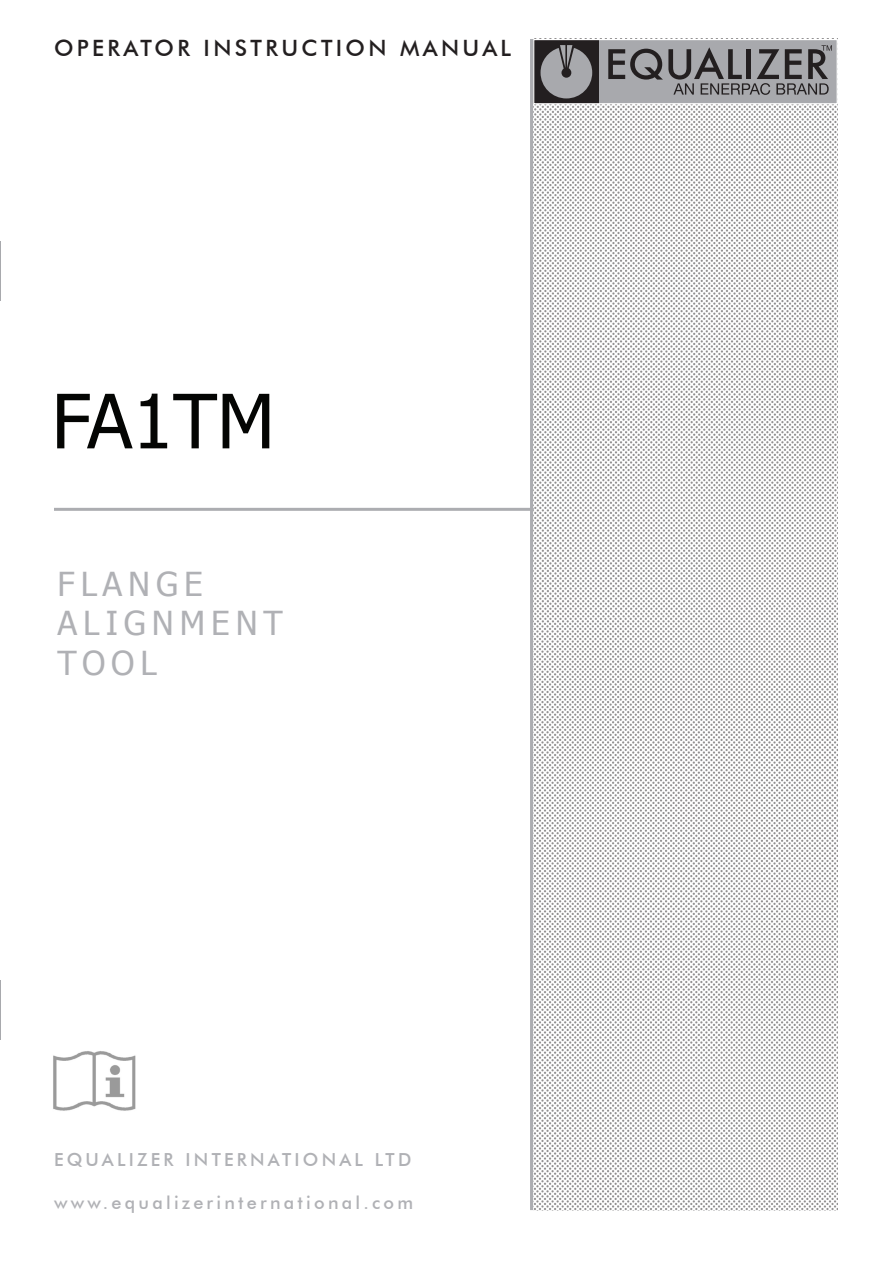
<style>
.page{position:relative;width:893px;height:1263px;background:#fff}
.page>*{position:absolute;margin:0;border:0;box-sizing:border-box;transform-origin:0 0}
.t1{font:75px "Tahoma";color:#040503}
.t2{font:33px "Tahoma";letter-spacing:.18em;color:#b0b1b5}
.t3{font:500 22.5px "Futura BT";letter-spacing:.15em;color:#231f20}
.t4{font:500 18px "Futura BT";letter-spacing:.18em;color:#b0b1b5}
</style>
<div class="page">
<img style="left:533px;top:104px;width:305px;height:1106px">
<svg style="left:533px;top:39px;width:305px;height:65px;background:#87878a"></svg>
<hr style="left:54px;top:508px;width:480px;height:3px;background:#acadb1">
<hr style="left:530px;top:39px;width:3px;height:1171px;background:#acadb1">
<img style="left:53px;top:1051px;width:83px;height:60px">
<hr style="left:0;top:241px;width:1px;height:60px;background:#a8a9ad">
<hr style="left:0;top:980px;width:1px;height:60px;background:#a8a9ad">
<p class="t3" style="left:54px;top:34px;width:459px">OPERATOR INSTRUCTION MANUAL</p>
<p class="t1" style="left:52px;top:371px;width:225px">FA1TM</p>
<p class="t2" style="left:58px;top:561px;width:146px">FLANGE</p>
<p class="t2" style="left:58px;top:601px;width:227px">ALIGNMENT</p>
<p class="t2" style="left:58px;top:641px;width:101px">TOOL</p>
<p class="t4" style="left:54px;top:1148px;width:359px">EQUALIZER INTERNATIONAL LTD</p>
<p class="t4" style="left:54px;top:1192px;width:361px">www.equalizerinternational.com</p>
</div>
